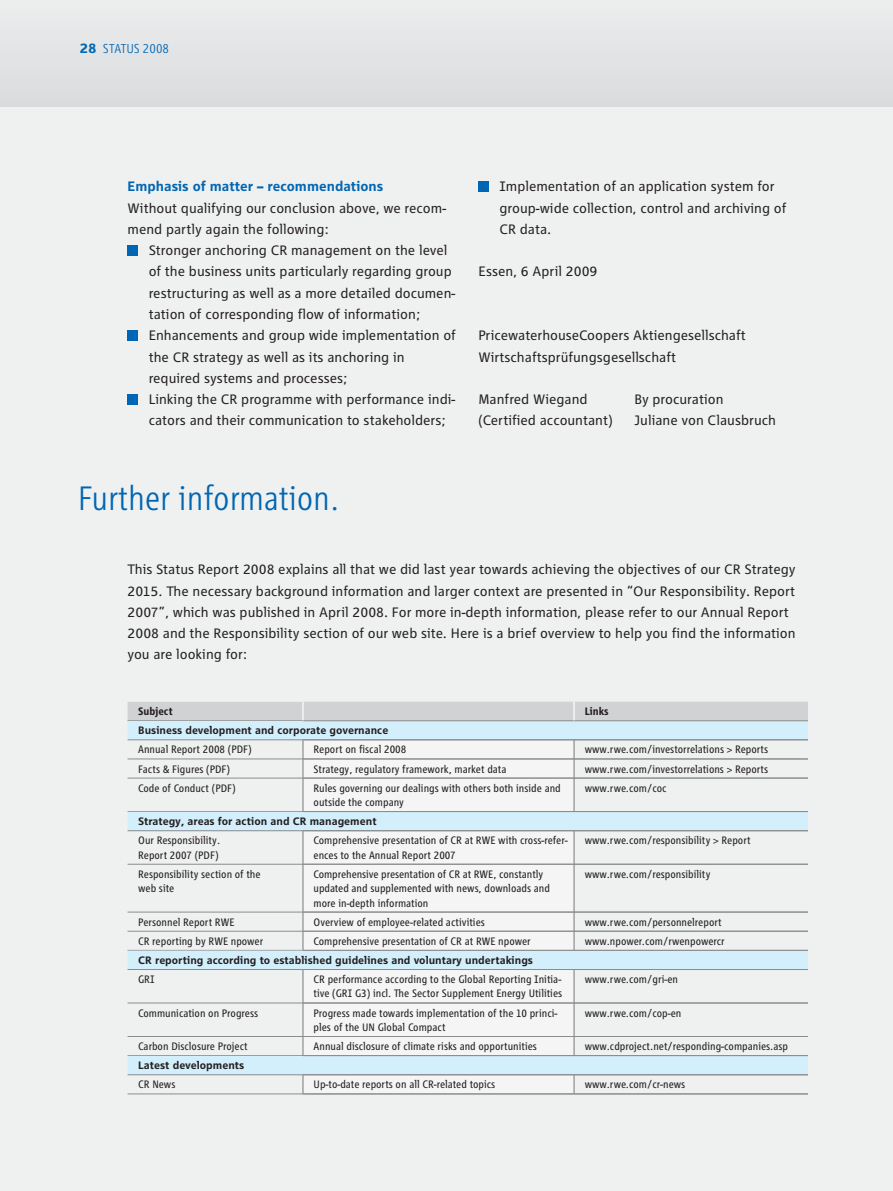
<style>
.page{position:relative;width:893px;height:1191px;background:#eff0f0}
.page>*{position:absolute;margin:0;border:0;box-sizing:border-box;transform-origin:0 0}
.t1{font:300 condensed 35.25px "RWE Corporate";letter-spacing:-.01em;color:#0066b3}
.t2{font:14.25px/21.3px "RWE Corporate";color:#231f20}
.t3{font:700 14.25px "RWE Corporate";color:#0066b3}
.t4{font:300 condensed 13.5px "RWE Corporate";color:#0066b3}
.t5{font:condensed 11.25px/19.2px "RWE Corporate";color:#231f20}
.t6{font:700 11.25px "RWE Corporate";color:#231f20}
.t7{font:700 condensed 11.25px "RWE Corporate TF";color:#231f20}
.s1{font-weight:700;font-stretch:normal;font-size:14.25px}
</style>
<div class="page">
<div style="left:0;top:0;width:893px;height:106px;background:#e3e4e5"></div>
<div style="left:303px;top:702px;width:271px;height:391px;background:#f5f5f6"></div>
<hr style="left:302px;top:721px;width:2px;height:372px;background:#8a8c8e">
<hr style="left:573px;top:721px;width:2px;height:372px;background:#8a8c8e">
<div style="left:128px;top:702px;width:680px;height:19px;background:#d1d2d4"></div>
<hr style="left:128px;top:720px;width:680px;height:1px;background:#8a8c8e">
<div style="left:128px;top:721px;width:680px;height:19px;background:#d4effc"></div>
<hr style="left:128px;top:739px;width:680px;height:1px;background:#8a8c8e">
<hr style="left:128px;top:758px;width:680px;height:1px;background:#8a8c8e">
<hr style="left:128px;top:778px;width:680px;height:1px;background:#8a8c8e">
<hr style="left:128px;top:811px;width:680px;height:1px;background:#8a8c8e">
<div style="left:128px;top:812px;width:680px;height:19px;background:#d4effc"></div>
<hr style="left:128px;top:830px;width:680px;height:1px;background:#8a8c8e">
<hr style="left:128px;top:864px;width:680px;height:1px;background:#8a8c8e">
<hr style="left:128px;top:911px;width:680px;height:1px;background:#8a8c8e">
<hr style="left:128px;top:931px;width:680px;height:1px;background:#8a8c8e">
<div style="left:128px;top:950px;width:680px;height:19px;background:#d4effc"></div>
<hr style="left:128px;top:969px;width:680px;height:1px;background:#8a8c8e">
<hr style="left:128px;top:1002px;width:680px;height:1px;background:#8a8c8e">
<hr style="left:128px;top:1036px;width:680px;height:1px;background:#8a8c8e">
<hr style="left:128px;top:1055px;width:680px;height:1px;background:#8a8c8e">
<div style="left:128px;top:1056px;width:680px;height:19px;background:#d4effc"></div>
<hr style="left:128px;top:1074px;width:680px;height:1px;background:#8a8c8e">
<hr style="left:128px;top:1093px;width:680px;height:1px;background:#8a8c8e">
<hr style="left:574px;top:950px;width:234px;height:1px;background:#8a8c8e">
<hr style="left:303px;top:950px;width:271px;height:1px;background:#8a8c8e">
<svg style="left:302px;top:702px;width:2px;height:18px"></svg>
<svg style="left:573px;top:702px;width:2px;height:18px"></svg>
<div style="left:128px;top:245px;width:10px;height:10px;background:#0066b3"></div>
<div style="left:128px;top:330px;width:10px;height:10px;background:#0066b3"></div>
<div style="left:128px;top:394px;width:10px;height:10px;background:#0066b3"></div>
<div style="left:478px;top:181px;width:10px;height:10px;background:#0066b3"></div>
<p class="t4" style="left:80px;top:44px;width:91px"><span class="s1">28</span> STATUS 2008</p>
<p class="t3" style="left:128px;top:181px;width:257px">Emphasis of matter – recommendations</p>
<p class="t2" style="left:128px;top:198px;width:320px">Without qualifying our conclusion above, we recom&shy;mend partly again the following:</p>
<p class="t2" style="left:149px;top:241px;width:309px">Stronger anchoring CR management on the level of the business units particularly regarding group restructuring as well as a more detailed documen&shy;tation of corresponding flow of information; Enhancements and group wide implementation of the CR strategy as well as its anchoring in required systems and processes;<br>Linking the CR programme with performance indi&shy;cators and their communication to stakeholders;</p>
<h1 class="t1" style="left:78px;top:485px;width:263px">Further information.</h1>
<p class="t2" style="left:500px;top:177px;width:288px">Implementation of an application system for group-wide collection, control and archiving of<br>CR data.</p>
<p class="t2" style="left:478px;top:262px;width:121px">Essen, 6 April 2009</p>
<p class="t2" style="left:478px;top:326px;width:269px">PricewaterhouseCoopers Aktiengesellschaft<br>Wirtschaftsprüfungsgesellschaft</p>
<p class="t2" style="left:478px;top:390px;width:111px">Manfred Wiegand</p>
<p class="t2" style="left:634px;top:390px;width:91px">By procuration</p>
<p class="t2" style="left:478px;top:411px;width:136px">(Certified accountant)</p>
<p class="t2" style="left:634px;top:411px;width:143px">Juliane von Clausbruch</p>
<p class="t2" style="left:128px;top:560px;width:670px">This Status Report 2008 explains all that we did last year towards achieving the objectives of our CR Strategy 2015. The necessary background information and larger context are presented in “Our Responsibility. Report 2007”, which was published in April 2008. For more in-depth information, please refer to our Annual Report 2008 and the Responsibility section of our web site. Here is a brief overview to help you find the information you are looking for:</p>
<p class="t7" style="left:138px;top:706px;width:36px">Subject</p>
<p class="t6" style="left:138px;top:726px;width:252px">Business development and corporate governance</p>
<p class="t5" style="left:138px;top:741px;width:115px">Annual Report 2008 (PDF)<br>Facts &amp; Figures (PDF)<br>Code of Conduct (PDF)</p>
<p class="t6" style="left:138px;top:817px;width:240px">Strategy, areas for action and CR management</p>
<p class="t5" style="left:138px;top:834px;width:84px;line-height:14.4px">Our Responsibility.<br>Report 2007 (PDF)</p>
<p class="t5" style="left:138px;top:867px;width:124px;line-height:14.4px">Responsibility section of the web site</p>
<p class="t5" style="left:138px;top:913px;width:127px">Personnel Report RWE<br>CR reporting by RWE npower</p>
<p class="t6" style="left:138px;top:956px;width:396px">CR reporting according to established guidelines and voluntary undertakings</p>
<p class="t5" style="left:138px;top:970px;width:18px">GRI</p>
<p class="t5" style="left:138px;top:1004px;width:121px">Communication on Progress</p>
<p class="t5" style="left:138px;top:1037px;width:111px">Carbon Disclosure Project</p>
<p class="t6" style="left:138px;top:1061px;width:108px">Latest developments</p>
<p class="t5" style="left:138px;top:1075px;width:39px">CR News</p>
<p class="t5" style="left:314px;top:741px;width:249px">Report on fiscal 2008<br>Strategy, regulatory framework, market data<br>Rules governing our dealings with others both inside and</p>
<p class="t5" style="left:314px;top:793px;width:92px">outside the company</p>
<p class="t5" style="left:314px;top:834px;width:256px;line-height:14.4px">Comprehensive presentation of CR at RWE with cross-refer&shy;ences to the Annual Report 2007</p>
<p class="t5" style="left:314px;top:867px;width:238px;line-height:14.4px">Comprehensive presentation of CR at RWE, constantly updated and supplemented with news, downloads and more in-depth information</p>
<p class="t5" style="left:314px;top:913px;width:219px">Overview of employee-related activities<br>Comprehensive presentation of CR at RWE npower</p>
<p class="t5" style="left:314px;top:973px;width:250px;line-height:14.4px">CR performance according to the Global Reporting Initia&shy;tive (GRI G3) incl. The Sector Supplement Energy Utilities</p>
<p class="t5" style="left:314px;top:1006px;width:245px;line-height:14.4px">Progress made towards implementation of the 10 princi&shy;ples of the UN Global Compact</p>
<p class="t5" style="left:314px;top:1037px;width:225px">Annual disclosure of climate risks and opportunities</p>
<p class="t5" style="left:314px;top:1075px;width:183px">Up-to-date reports on all CR-related topics</p>
<p class="t7" style="left:585px;top:706px;width:25px">Links</p>
<p class="t5" style="left:585px;top:741px;width:185px;text-align:justify">www.rwe.com/investorrelations &gt; Reports www.rwe.com/investorrelations &gt; Reports www.rwe.com/coc</p>
<p class="t5" style="left:585px;top:831px;width:167px">www.rwe.com/responsibility &gt; Report</p>
<p class="t5" style="left:585px;top:865px;width:127px">www.rwe.com/responsibility</p>
<p class="t5" style="left:585px;top:913px;width:141px">www.rwe.com/personnelreport www.npower.com/rwenpowercr</p>
<p class="t5" style="left:585px;top:970px;width:95px">www.rwe.com/gri-en</p>
<p class="t5" style="left:585px;top:1004px;width:98px">www.rwe.com/cop-en</p>
<p class="t5" style="left:585px;top:1037px;width:205px">www.cdproject.net/responding-companies.asp</p>
<p class="t5" style="left:585px;top:1075px;width:102px">www.rwe.com/cr-news</p>
</div>
